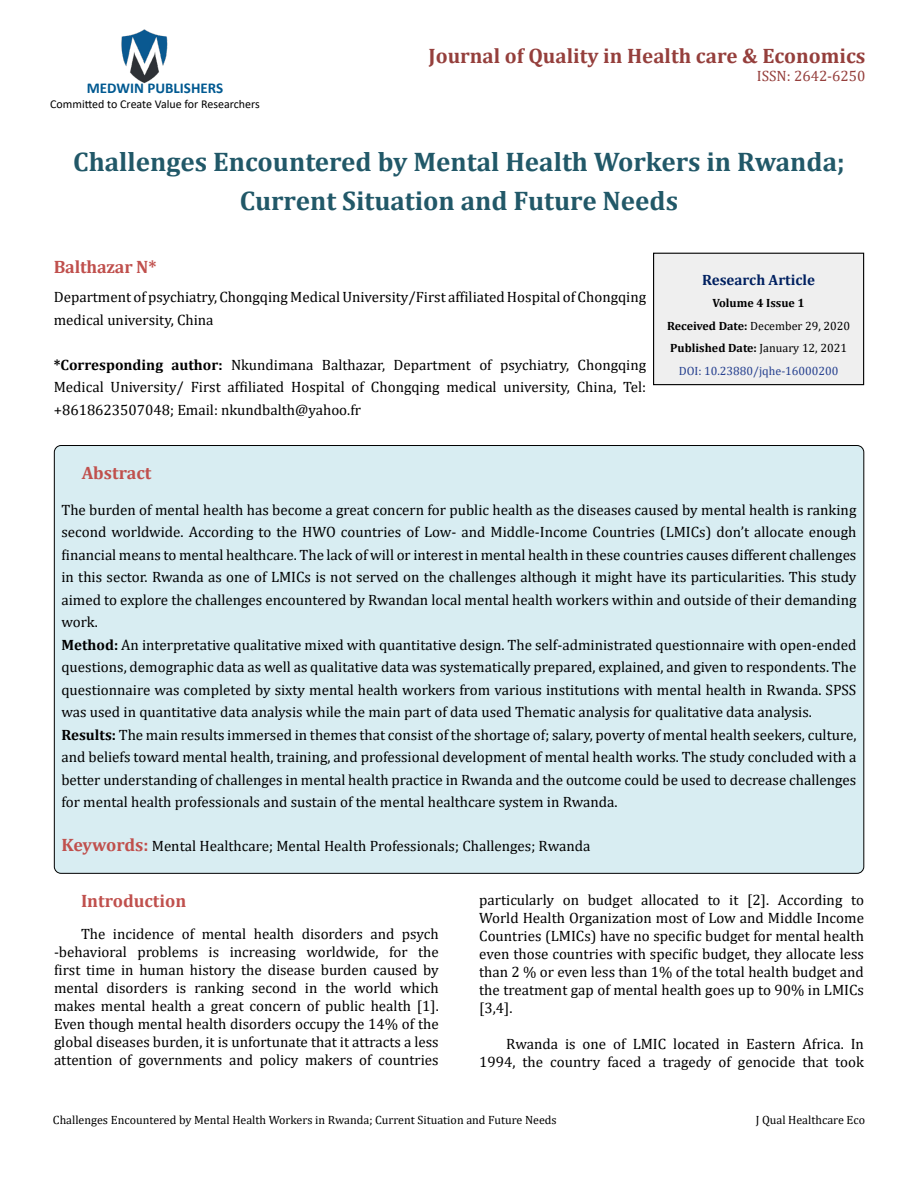
<style>
.page{position:relative;width:918px;height:1188px;background:#fff}
.page>*{position:absolute;margin:0;border:0;box-sizing:border-box;transform-origin:0 0}
.t1{font:700 27px/39px "Cambria";color:#215868;text-align:center}
.t2{font:700 21px "Cambria";color:#953f3c}
.t3{font:700 18px "Cambria";color:#c0504d}
.t4{font:15px/22.5px "Cambria";color:#000;text-align:justify}
.t5{font:700 15px "Calibri";color:#005991}
.t6{font:700 15px "Cambria";color:#002060}
.t7{font:15px "Cambria";color:#953f3c}
.t8{font:12px "Cambria";color:#000}
.t9{font:700 12px/22.5px "Cambria";color:#000;text-align:center}
.t10{font:12px "Calibri";color:#000}
.s1{font-weight:700}
.s2{font-weight:400}
.s3{font-weight:400;color:#25408f}
.s4{font-weight:700;font-size:18px;color:#c0504d}
</style>
<div class="page">
<img style="left:121px;top:29px;width:47px;height:55px">
<div style="left:654px;top:253px;width:210px;height:132px;background:#efefef"></div>
<div style="left:653px;top:253px;width:211px;height:132px;border:1px solid #000"></div>
<div style="left:54px;top:446px;width:810px;height:427px;background:#d8edf2;border-radius:7px"></div>
<p class="t5" style="left:87px;top:78px;width:138px">MEDWIN PUBLISHERS</p>
<p class="t10" style="left:50px;top:95px;width:211px">Committed to Create Value for Researchers</p>
<h2 class="t2" style="left:429px;top:42px;width:438px">Journal of Quality in Health care &amp; Economics</h2>
<p class="t7" style="left:757px;top:68px;width:110px">ISSN: 2642-6250</p>
<h1 class="t1" style="left:73px;top:142px;width:773px">Challenges Encountered by Mental Health Workers in Rwanda;<br>Current Situation and Future Needs</h1>
<p class="t3" style="left:54px;top:254px;width:104px">Balthazar N*</p>
<p class="t4" style="left:54px;top:286px;width:594px">Department of psychiatry, Chongqing Medical University/First affiliated Hospital of Chongqing medical university, China</p>
<p class="t4" style="left:54px;top:354px;width:594px"><span class="s1">*Corresponding author:</span> Nkundimana Balthazar, Department of psychiatry, Chongqing Medical University/ First affiliated Hospital of Chongqing medical university, China, Tel: +8618623507048; Email: nkundbalth@yahoo.fr</p>
<p class="t6" style="left:702px;top:269px;width:114px">Research Article</p>
<p class="t9" style="left:667px;top:292px;width:185px">Volume 4 Issue 1<br>Received Date: <span class="s2">December 29, 2020<br></span>Published Date: <span class="s2">January 12, 2021<br></span><span class="s3">DOI: 10.23880/jqhe-16000200</span></p>
<p class="t3" style="left:82px;top:460px;width:71px">Abstract</p>
<p class="t4" style="left:61px;top:498px;width:797px;text-align:left">The burden of mental health has become a great concern for public health as the diseases caused by mental health is ranking second worldwide. According to the HWO countries of Low- and Middle-Income Countries (LMICs) don’t allocate enough financial means to mental healthcare. The lack of will or interest in mental health in these countries causes different challenges in this sector. Rwanda as one of LMICs is not served on the challenges although it might have its particularities. This study aimed to explore the challenges encountered by Rwandan local mental health workers within and outside of their demanding work.<br><span class="s1">Method:</span> An interpretative qualitative mixed with quantitative design. The self-administrated questionnaire with open-ended questions, demographic data as well as qualitative data was systematically prepared, explained, and given to respondents. The questionnaire was completed by sixty mental health workers from various institutions with mental health in Rwanda. SPSS was used in quantitative data analysis while the main part of data used Thematic analysis for qualitative data analysis.<br><span class="s1">Results:</span> The main results immersed in themes that consist of the shortage of; salary, poverty of mental health seekers, culture, and beliefs toward mental health, training, and professional development of mental health works. The study concluded with a better understanding of challenges in mental health practice in Rwanda and the outcome could be used to decrease challenges for mental health professionals and sustain of the mental healthcare system in Rwanda.</p>
<p class="t4" style="left:61px;top:834px;width:530px"><span class="s4">Keywords:</span> Mental Healthcare; Mental Health Professionals; Challenges; Rwanda</p>
<p class="t3" style="left:81px;top:888px;width:107px">Introduction</p>
<p class="t4" style="left:54px;top:924px;width:386px;line-height:18px;text-indent:27px">The incidence of mental health disorders and psych -behavioral problems is increasing worldwide, for the first time in human history the disease burden caused by mental disorders is ranking second in the world which makes mental health a great concern of public health [1].<br>Even though mental health disorders occupy the 14% of the global diseases burden, it is unfortunate that it attracts a less attention of governments and policy makers of countries</p>
<p class="t4" style="left:479px;top:891px;width:386px;line-height:18px">particularly on budget allocated to it [2]. According to World Health Organization most of Low and Middle Income Countries (LMICs) have no specific budget for mental health even those countries with specific budget, they allocate less than 2 % or even less than 1% of the total health budget and the treatment gap of mental health goes up to 90% in LMICs [3,4].</p>
<p class="t4" style="left:479px;top:1035px;width:386px;line-height:18px;text-align:right">Rwanda is one of LMIC located in Eastern Africa. In<br>1994, the country faced a tragedy of genocide that took</p>
<p class="t8" style="left:53px;top:1113px;width:505px">Challenges Encountered by Mental Health Workers in Rwanda; Current Situation and Future Needs</p>
<p class="t8" style="left:756px;top:1113px;width:111px">J Qual Healthcare Eco</p>
</div>
